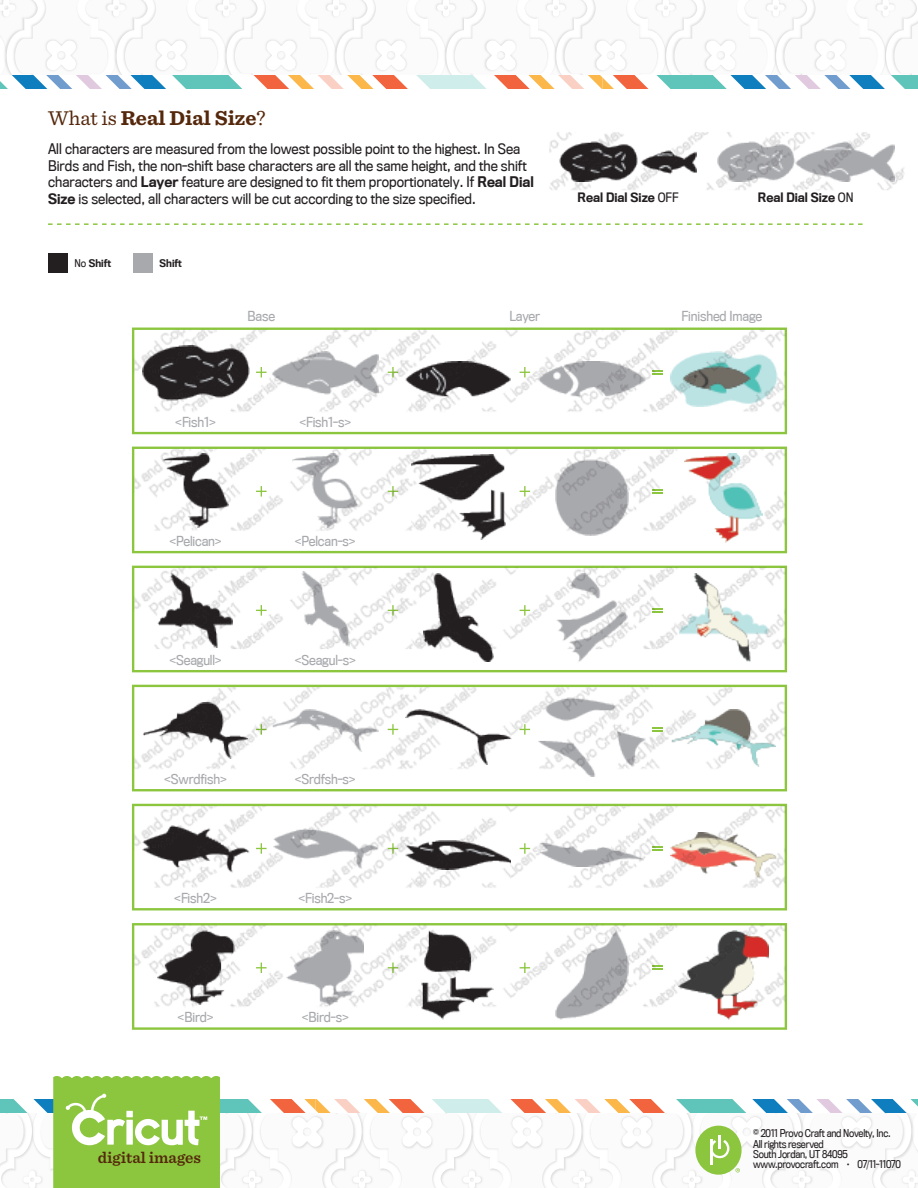
<style>
.page{position:relative;width:918px;height:1188px;background:#fff}
.page>*{position:absolute;margin:0;border:0;box-sizing:border-box;transform-origin:0 0}
.t1{font:700 21px "Sentinel";color:#55280c}
.t2{font:600 16.35px "Sentinel";color:#55280c}
.t3{font:13.5px/16.5px "Titling Gothic FB Narrow";color:#231f20}
.t4{font:12.75px "Titling Gothic FB Narrow";letter-spacing:-.01em;color:#a8a9ad}
.t5{font:500 12px "Titling Gothic FB Narrow";color:#231f20}
.t6{font:10.05px/10.2px "Titling Gothic FB Narrow";letter-spacing:-.025em;color:#231f20;scale:.95 1}
.t7{font:500 9.9px "Titling Gothic FB Narrow";color:#231f20}
.s1{font-weight:400}
.s2{font-weight:500}
</style>
<div class="page">
<svg style="left:0;top:0;width:62px;height:75px"></svg>
<svg style="left:0;top:75px;width:62px;height:14px"></svg>
<div style="left:48px;top:253px;width:20px;height:20px;background:#231f20"></div>
<svg style="left:48px;top:223px;width:14px;height:2px"></svg>
<img style="left:0;top:1076px;width:62px;height:112px">
<img style="left:62px;top:0;width:373px;height:89px">
<img style="left:132px;top:253px;width:303px;height:146px">
<img style="left:132px;top:399px;width:303px;height:77px">
<img style="left:132px;top:476px;width:303px;height:120px">
<img style="left:62px;top:596px;width:856px;height:592px">
<img style="left:435px;top:0;width:483px;height:621px">
<h1 class="t1" style="left:48px;top:101px;width:219px"><span class="s1">What is</span> Real Dial Size<span class="s1">?</span></h1>
<p class="t3" style="left:48px;top:141px;width:487px">All characters are measured from the lowest possible point to the highest. In Sea Birds and Fish, the non-shift base characters are all the same height, and the shift characters and <span class="s2">Layer</span> feature are designed to fit them proportionately. If <span class="s2">Real Dial Size</span> is selected, all characters will be cut according to the size specified.</p>
<p class="t7" style="left:75px;top:257px;width:38px"><span class="s1">No</span> Shift</p>
<p class="t7" style="left:160px;top:257px;width:24px">Shift</p>
<p class="t5" style="left:578px;top:190px;width:103px">Real Dial Size <span class="s1">OFF</span></p>
<p class="t5" style="left:758px;top:190px;width:97px">Real Dial Size <span class="s1">ON</span></p>
<p class="t4" style="left:247px;top:308px;width:29px">Base</p>
<p class="t4" style="left:510px;top:308px;width:32px">Layer</p>
<p class="t4" style="left:682px;top:308px;width:82px">Finished Image</p>
<p class="t4" style="left:175px;top:414px;width:42px">&lt;Fish1&gt;</p>
<p class="t4" style="left:299px;top:414px;width:53px">&lt;Fish1-s&gt;</p>
<p class="t4" style="left:169px;top:533px;width:54px">&lt;Pelican&gt;</p>
<p class="t4" style="left:295px;top:533px;width:63px">&lt;Pelcan-s&gt;</p>
<p class="t4" style="left:169px;top:652px;width:54px">&lt;Seagull&gt;</p>
<p class="t4" style="left:295px;top:652px;width:63px">&lt;Seagul-s&gt;</p>
<p class="t4" style="left:164px;top:771px;width:64px">&lt;Swrdfish&gt;</p>
<p class="t4" style="left:295px;top:771px;width:63px">&lt;Srdfsh-s&gt;</p>
<p class="t4" style="left:174px;top:891px;width:44px">&lt;Fish2&gt;</p>
<p class="t4" style="left:298px;top:891px;width:55px">&lt;Fish2-s&gt;</p>
<p class="t4" style="left:178px;top:1010px;width:37px">&lt;Bird&gt;</p>
<p class="t4" style="left:302px;top:1010px;width:49px">&lt;Bird-s&gt;</p>
<p class="t2" style="left:98px;top:1145px;width:104px">digital images</p>
<p class="t6" style="left:753px;top:1128px;width:157px">© 2011 Provo Craft and Novelty, Inc.<br>All rights reserved<br>South Jordan, UT 84095 www.provocraft.com • 07/11-11070</p>
</div>
